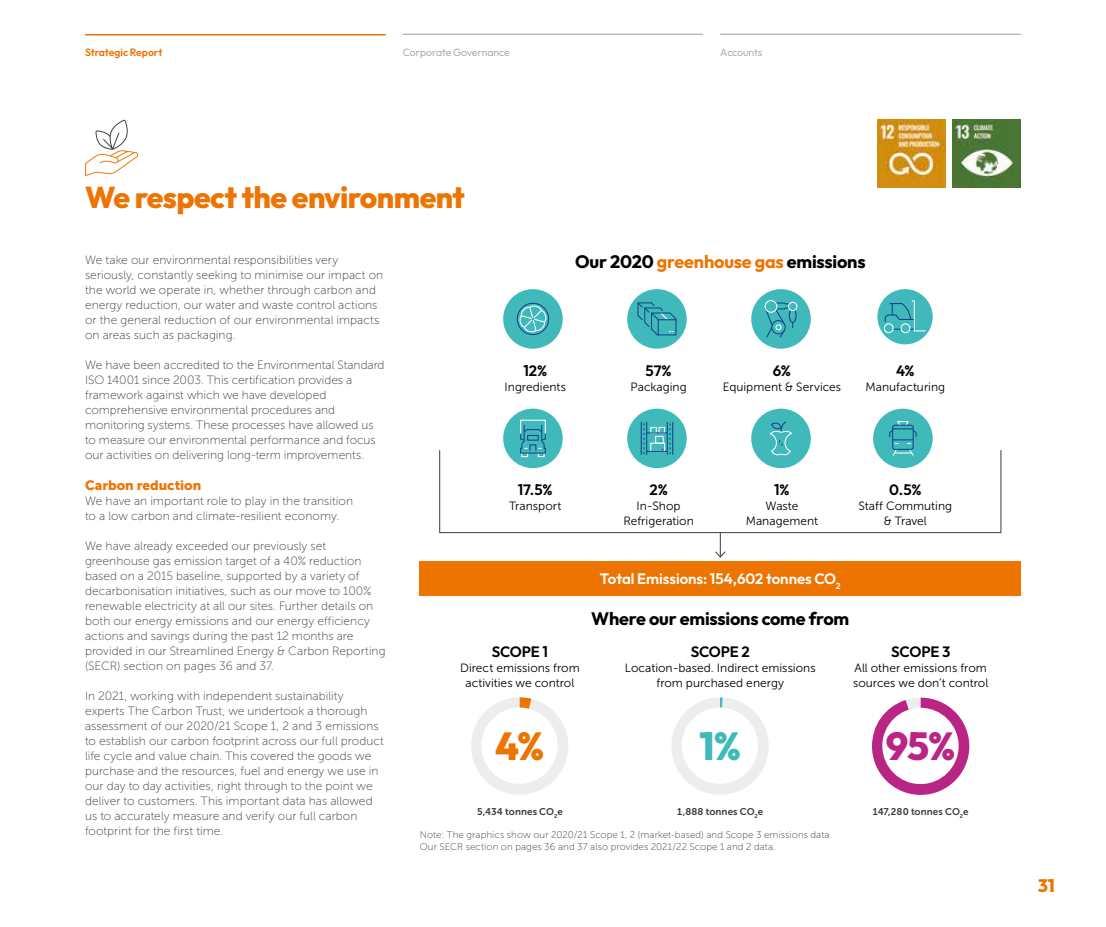
<style>
.page{position:relative;width:1106px;height:927px;background:#fff}
.page>*{position:absolute;margin:0;border:0;box-sizing:border-box;transform-origin:0 0}
.t1{font:800 39px "Outfit";color:#ba2585}
.t2{font:800 39px "Outfit";color:#ee7402}
.t3{font:800 39px "Outfit";color:#40b9bb}
.t4{font:800 30px "Outfit";letter-spacing:-.02em;color:#ee7402}
.t5{font:700 18px "Outfit";letter-spacing:-.01em;color:#000}
.t6{font:800 18px "Outfit";color:#ee7402}
.t7{font:600 15px "Outfit";letter-spacing:-.015em;color:#000}
.t8{font:600 15px "Outfit";letter-spacing:-.005em;color:#fff}
.t9{font:13.5px "Museo Sans 900";color:#ee7402}
.t10{font:12px/15px "Museo Sans 100";color:#3c3c3b}
.t11{font:12px/15px "Museo Sans 300";color:#000;text-align:center}
.t12{font:300 10.5px "Outfit";letter-spacing:-.01em;color:#9d9d9c}
.t13{font:600 10.5px "Outfit";letter-spacing:-.01em;color:#ee7402}
.t14{font:9.75px/12.8px "Museo Sans 100";letter-spacing:.01em;color:#3c3c3b}
.t15{font:9.75px "Museo Sans 700";letter-spacing:.01em;color:#3c3c3b}
.s1{color:#ee7402}
</style>
<div class="page">
<svg style="left:471px;top:697px;width:97px;height:98px"></svg>
<div style="left:481px;top:707px;width:76px;height:77px;background:#fff;border-radius:50%"></div>
<svg style="left:671px;top:697px;width:98px;height:98px"></svg>
<div style="left:681px;top:707px;width:77px;height:77px;background:#fff;border-radius:50%"></div>
<svg style="left:872px;top:698px;width:97px;height:97px"></svg>
<div style="left:882px;top:708px;width:76px;height:76px;background:#fff;border-radius:50%"></div>
<hr style="left:85px;top:34px;width:301px;height:2px;background:#ee7402">
<hr style="left:403px;top:34px;width:300px;height:1px;background:#9d9d9c">
<hr style="left:720px;top:34px;width:300px;height:1px;background:#9d9d9c">
<svg style="left:85px;top:120px;width:53px;height:56px"></svg>
<img style="left:952px;top:119px;width:68px;height:68px">
<img style="left:877px;top:119px;width:68px;height:68px">
<svg style="left:439px;top:449px;width:562px;height:84px"></svg>
<svg style="left:714px;top:533px;width:12px;height:25px"></svg>
<div style="left:503px;top:289px;width:59px;height:60px;background:#40b9bb;border-radius:50%"></div>
<svg style="left:516px;top:302px;width:34px;height:33px"></svg>
<div style="left:503px;top:409px;width:59px;height:59px;background:#40b9bb;border-radius:50%"></div>
<svg style="left:520px;top:425px;width:26px;height:32px"></svg>
<div style="left:520px;top:420px;width:26px;height:14px;border:1px solid #fff"></div>
<div style="left:627px;top:289px;width:59px;height:60px;background:#40b9bb;border-radius:50%"></div>
<svg style="left:637px;top:302px;width:40px;height:34px"></svg>
<div style="left:627px;top:409px;width:59px;height:59px;background:#40b9bb;border-radius:50%"></div>
<hr style="left:646px;top:422px;width:1px;height:33px;background:#164288">
<hr style="left:640px;top:422px;width:1px;height:33px;background:#164288">
<hr style="left:672px;top:422px;width:1px;height:33px;background:#164288">
<hr style="left:666px;top:422px;width:2px;height:33px;background:#164288">
<svg style="left:643px;top:423px;width:27px;height:31px"></svg>
<div style="left:751px;top:289px;width:59px;height:60px;background:#40b9bb;border-radius:50%"></div>
<svg style="left:766px;top:302px;width:31px;height:36px"></svg>
<div style="left:788px;top:302px;width:9px;height:9px;border:1px solid #fff;border-radius:50%"></div>
<div style="left:764px;top:300px;width:13px;height:13px;border:1px solid #fff;border-radius:50%"></div>
<div style="left:751px;top:409px;width:59px;height:59px;background:#40b9bb;border-radius:50%"></div>
<svg style="left:770px;top:421px;width:22px;height:35px"></svg>
<div style="left:877px;top:289px;width:55px;height:55px;background:#40b9bb;border-radius:50%"></div>
<div style="left:883px;top:323px;width:10px;height:10px;border:1px solid #fff;border-radius:50%"></div>
<div style="left:900px;top:323px;width:10px;height:10px;border:1px solid #fff;border-radius:50%"></div>
<svg style="left:884px;top:300px;width:42px;height:32px"></svg>
<div style="left:873px;top:409px;width:59px;height:59px;background:#40b9bb;border-radius:50%"></div>
<svg style="left:889px;top:421px;width:28px;height:35px"></svg>
<div style="left:420px;top:561px;width:600px;height:34px;background:#ee7402"></div>
<p class="t13" style="left:85px;top:47px;width:79px">Strategic Report</p>
<p class="t12" style="left:403px;top:47px;width:109px">Corporate Governance</p>
<p class="t12" style="left:720px;top:47px;width:43px">Accounts</p>
<h2 class="t4" style="left:85px;top:181px;width:381px">We respect the environment</h2>
<p class="t10" style="left:85px;top:252px;width:300px">We take our environmental responsibilities very seriously, constantly seeking to minimise our impact on the world we operate in, whether through carbon and energy reduction, our water and waste control actions or the general reduction of our environmental impacts on areas such as packaging.</p>
<p class="t10" style="left:85px;top:357px;width:301px">We have been accredited to the Environmental Standard ISO 14001 since 2003. This certification provides a framework against which we have developed comprehensive environmental procedures and monitoring systems. These processes have allowed us to measure our environmental performance and focus our activities on delivering long-term improvements.</p>
<p class="t9" style="left:85px;top:478px;width:118px">Carbon reduction</p>
<p class="t10" style="left:85px;top:494px;width:269px">We have an important role to play in the transition to a low carbon and climate-resilient economy.</p>
<p class="t10" style="left:85px;top:539px;width:302px">We have already exceeded our previously set greenhouse gas emission target of a 40% reduction based on a 2015 baseline, supported by a variety of decarbonisation initiatives, such as our move to 100% renewable electricity at all our sites. Further details on both our energy emissions and our energy efficiency actions and savings during the past 12 months are provided in our Streamlined Energy &amp; Carbon Reporting (SECR) section on pages 36 and 37.</p>
<p class="t10" style="left:85px;top:689px;width:300px">In 2021, working with independent sustainability experts The Carbon Trust, we undertook a thorough assessment of our 2020/21 Scope 1, 2 and 3 emissions to establish our carbon footprint across our full product life cycle and value chain. This covered the goods we purchase and the resources, fuel and energy we use in our day to day activities, right through to the point we deliver to customers. This important data has allowed us to accurately measure and verify our full carbon footprint for the first time.</p>
<h3 class="t5" style="left:575px;top:251px;width:292px">Our 2020 <span class="s1">greenhouse gas</span> emissions</h3>
<p class="t7" style="left:523px;top:362px;width:25px">12%</p>
<p class="t11" style="left:504px;top:380px;width:63px">Ingredients</p>
<p class="t7" style="left:645px;top:362px;width:28px">57%</p>
<p class="t11" style="left:630px;top:380px;width:58px">Packaging</p>
<p class="t7" style="left:773px;top:362px;width:20px">6%</p>
<p class="t11" style="left:722px;top:380px;width:120px">Equipment &amp; Services</p>
<p class="t7" style="left:896px;top:362px;width:20px">4%</p>
<p class="t11" style="left:865px;top:380px;width:81px">Manufacturing</p>
<p class="t7" style="left:518px;top:481px;width:36px">17.5%</p>
<p class="t11" style="left:509px;top:499px;width:54px">Transport</p>
<p class="t7" style="left:649px;top:481px;width:20px">2%</p>
<p class="t11" style="left:623px;top:499px;width:72px">In-Shop<br>Refrigeration</p>
<p class="t7" style="left:774px;top:481px;width:17px">1%</p>
<p class="t11" style="left:745px;top:499px;width:74px">Waste<br>Management</p>
<p class="t7" style="left:889px;top:481px;width:34px">0.5%</p>
<p class="t11" style="left:858px;top:499px;width:95px">Staff Commuting &amp; Travel</p>
<p class="t8" style="left:600px;top:570px;width:242px">Total Emissions: 154,602 tonnes CO<sub>2</sub></p>
<h3 class="t5" style="left:591px;top:608px;width:259px">Where our emissions come from</h3>
<p class="t7" style="left:491px;top:643px;width:58px">SCOPE 1</p>
<p class="t11" style="left:460px;top:660px;width:121px">Direct emissions from activities we control</p>
<h1 class="t2" style="left:495px;top:724px;width:51px">4%</h1>
<p class="t7" style="left:690px;top:643px;width:61px">SCOPE 2</p>
<p class="t11" style="left:625px;top:660px;width:192px">Location-based. Indirect emissions from purchased energy</p>
<p class="t7" style="left:891px;top:643px;width:61px">SCOPE 3</p>
<p class="t11" style="left:853px;top:660px;width:137px;text-align:left">All other emissions from sources we don’t control</p>
<h1 class="t3" style="left:699px;top:724px;width:43px">1%</h1>
<h1 class="t1" style="left:885px;top:724px;width:71px">95%</h1>
<p class="t15" style="left:477px;top:806px;width:87px">5,434 tonnes CO<sub>2</sub>e</p>
<p class="t15" style="left:677px;top:806px;width:87px">1,888 tonnes CO<sub>2</sub>e</p>
<p class="t15" style="left:872px;top:806px;width:97px">147,280 tonnes CO<sub>2</sub>e</p>
<p class="t14" style="left:420px;top:828px;width:414px">Note: The graphics show our 2020/21 Scope 1, 2 (market-based) and Scope 3 emissions data.<br>Our SECR section on pages 36 and 37 also provides 2021/22 Scope 1 and 2 data.</p>
<h3 class="t6" style="left:1037px;top:875px;width:19px">31</h3>
</div>
